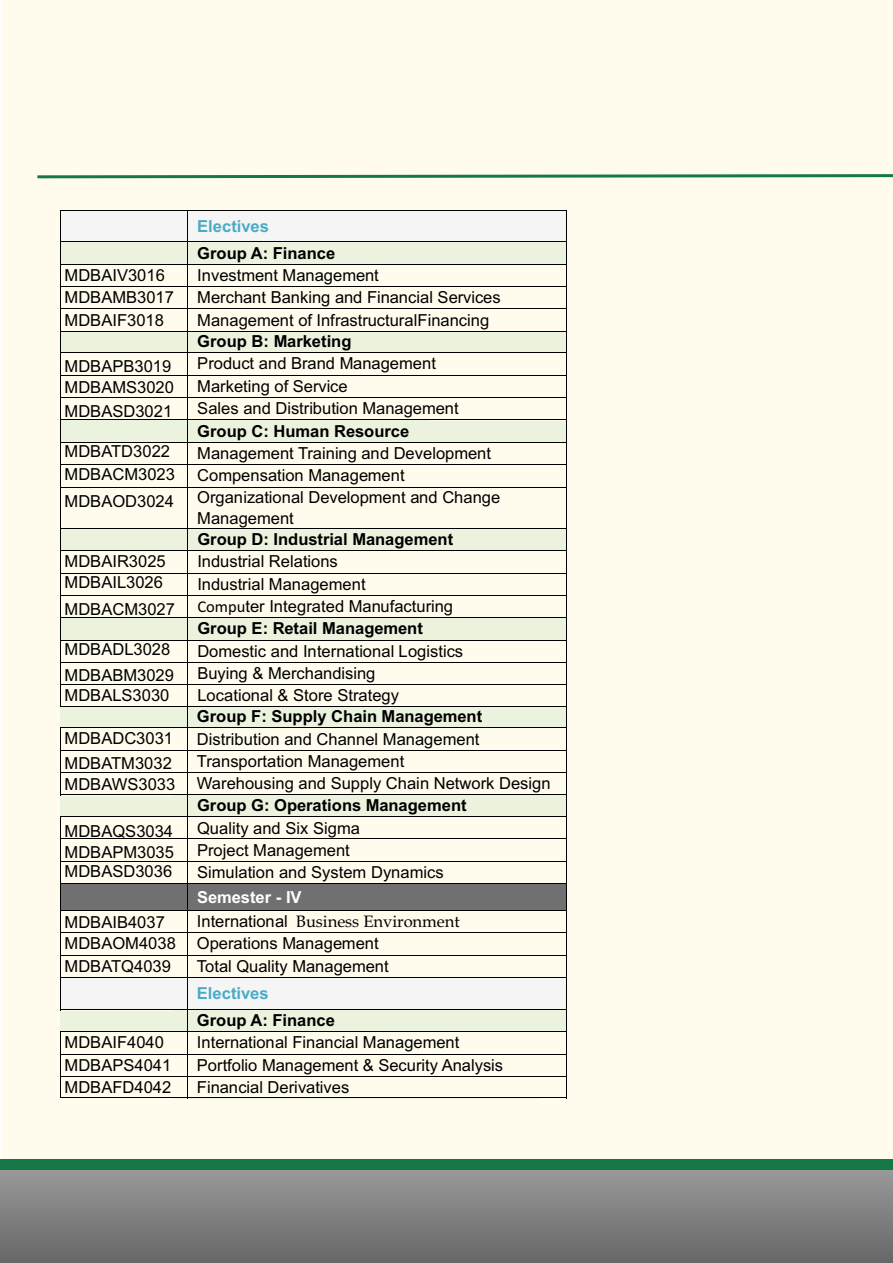
<style>
.page{position:relative;width:893px;height:1263px;background:#fff}
.page>*{position:absolute;margin:0;border:0;box-sizing:border-box;transform-origin:0 0}
.t1{font:16.5px/22.4px "Arial";color:#000}
.t2{font:700 16.5px "Arial";color:#000}
.t3{font:16.5px "Book Antiqua";color:#000}
.t4{font:700 16.5px "Arial";color:#4aabc7}
.t5{font:700 16.5px "Arial";color:#fff}
.s1{font-family:"Calibri"}
.s2{font-family:"Arial"}
</style>
<div class="page">
<div style="left:1px;top:0;width:892px;height:1162px;background:#fffced"></div>
<svg style="left:37px;top:174px;width:856px;height:5px"></svg>
<div style="left:0;top:1169px;width:893px;height:94px;background:linear-gradient(to bottom,#999,#676767)"></div>
<div style="left:0;top:1159px;width:893px;height:11px;background:#177847"></div>
<div style="left:61px;top:332px;width:505px;height:21px;background:#ebf2de"></div>
<hr style="left:61px;top:420px;width:367px;height:1px;background:#ebf2de">
<div style="left:61px;top:421px;width:505px;height:21px;background:#ebf2de"></div>
<div style="left:61px;top:211px;width:505px;height:31px;background:#f5f5f5"></div>
<div style="left:61px;top:242px;width:505px;height:22px;background:#ebf2de"></div>
<hr style="left:61px;top:549px;width:368px;height:1px;background:#ebf2de">
<div style="left:61px;top:529px;width:505px;height:20px;background:#ebf2de"></div>
<div style="left:61px;top:618px;width:505px;height:22px;background:#ebf2de"></div>
<hr style="left:60px;top:426px;width:1px;height:38px;background:#000">
<hr style="left:60px;top:506px;width:1px;height:38px;background:#000">
<hr style="left:60px;top:585px;width:1px;height:39px;background:#000">
<hr style="left:60px;top:666px;width:1px;height:38px;background:#000">
<hr style="left:60px;top:268px;width:1px;height:39px;background:#000">
<hr style="left:60px;top:348px;width:1px;height:39px;background:#000">
<hr style="left:60px;top:779px;width:1px;height:39px;background:#000">
<hr style="left:60px;top:899px;width:1px;height:38px;background:#000">
<hr style="left:60px;top:466px;width:1px;height:38px;background:#000">
<hr style="left:60px;top:546px;width:1px;height:38px;background:#000">
<hr style="left:60px;top:625px;width:1px;height:39px;background:#000">
<hr style="left:60px;top:705px;width:1px;height:74px;background:#000">
<hr style="left:60px;top:211px;width:1px;height:56px;background:#000">
<hr style="left:60px;top:308px;width:1px;height:39px;background:#000">
<hr style="left:60px;top:388px;width:1px;height:39px;background:#000">
<hr style="left:60px;top:819px;width:1px;height:39px;background:#000">
<hr style="left:60px;top:859px;width:1px;height:39px;background:#000">
<hr style="left:60px;top:939px;width:1px;height:39px;background:#000">
<hr style="left:60px;top:979px;width:1px;height:39px;background:#000">
<hr style="left:60px;top:1019px;width:1px;height:38px;background:#000">
<hr style="left:60px;top:1059px;width:1px;height:38px;background:#000">
<hr style="left:566px;top:487px;width:1px;height:41px;background:#000">
<hr style="left:566px;top:211px;width:1px;height:31px;background:#000">
<svg style="left:566px;top:242px;width:1px;height:245px"></svg>
<hr style="left:61px;top:353px;width:505px;height:1px;background:#000">
<hr style="left:61px;top:375px;width:505px;height:1px;background:#000">
<hr style="left:61px;top:397px;width:505px;height:1px;background:#000">
<hr style="left:61px;top:419px;width:505px;height:1px;background:#000">
<hr style="left:61px;top:442px;width:505px;height:1px;background:#000">
<hr style="left:61px;top:464px;width:505px;height:1px;background:#000">
<hr style="left:61px;top:487px;width:506px;height:1px;background:#000">
<hr style="left:61px;top:210px;width:505px;height:1px;background:#000">
<hr style="left:61px;top:242px;width:505px;height:1px;background:#000">
<hr style="left:61px;top:264px;width:505px;height:1px;background:#000">
<hr style="left:61px;top:286px;width:505px;height:1px;background:#000">
<hr style="left:61px;top:309px;width:505px;height:1px;background:#000">
<hr style="left:61px;top:331px;width:506px;height:1px;background:#000">
<hr style="left:61px;top:550px;width:505px;height:1px;background:#000">
<hr style="left:61px;top:573px;width:505px;height:1px;background:#000">
<hr style="left:61px;top:595px;width:505px;height:1px;background:#000">
<hr style="left:61px;top:617px;width:505px;height:1px;background:#000">
<hr style="left:61px;top:640px;width:505px;height:1px;background:#000">
<hr style="left:61px;top:662px;width:505px;height:1px;background:#000">
<hr style="left:61px;top:684px;width:505px;height:1px;background:#000">
<hr style="left:61px;top:528px;width:505px;height:1px;background:#000">
<hr style="left:174px;top:815px;width:392px;height:1px;background:#ebf2de">
<div style="left:60px;top:795px;width:506px;height:20px;background:#ebf2de"></div>
<hr style="left:60px;top:794px;width:507px;height:1px;background:#000">
<hr style="left:60px;top:816px;width:507px;height:1px;background:#000">
<hr style="left:60px;top:838px;width:507px;height:1px;background:#000">
<hr style="left:60px;top:861px;width:507px;height:1px;background:#000">
<hr style="left:60px;top:883px;width:507px;height:1px;background:#000">
<div style="left:61px;top:707px;width:505px;height:20px;background:#ebf2de"></div>
<hr style="left:60px;top:727px;width:507px;height:1px;background:#000">
<hr style="left:60px;top:750px;width:507px;height:1px;background:#000">
<hr style="left:60px;top:772px;width:507px;height:1px;background:#000">
<hr style="left:61px;top:706px;width:506px;height:1px;background:#000">
<hr style="left:174px;top:1098px;width:368px;height:1px;background:#ebf2de">
<div style="left:61px;top:884px;width:505px;height:26px;background:#707070"></div>
<hr style="left:61px;top:910px;width:506px;height:1px;background:#000">
<hr style="left:61px;top:932px;width:506px;height:1px;background:#000">
<hr style="left:61px;top:955px;width:506px;height:1px;background:#000">
<hr style="left:61px;top:977px;width:506px;height:1px;background:#000">
<svg style="left:566px;top:528px;width:1px;height:449px"></svg>
<div style="left:61px;top:978px;width:505px;height:31px;background:#f5f5f5"></div>
<hr style="left:566px;top:978px;width:1px;height:31px;background:#000">
<hr style="left:174px;top:1010px;width:392px;height:1px;background:#ebf2de">
<div style="left:61px;top:1011px;width:505px;height:20px;background:#ebf2de"></div>
<hr style="left:61px;top:1009px;width:506px;height:1px;background:#000">
<hr style="left:61px;top:1031px;width:506px;height:1px;background:#000">
<hr style="left:61px;top:1054px;width:506px;height:1px;background:#000">
<hr style="left:61px;top:1076px;width:506px;height:1px;background:#000">
<hr style="left:187px;top:487px;width:1px;height:41px;background:#000">
<hr style="left:187px;top:211px;width:1px;height:31px;background:#000">
<svg style="left:187px;top:243px;width:1px;height:244px"></svg>
<svg style="left:187px;top:529px;width:1px;height:448px"></svg>
<hr style="left:187px;top:978px;width:1px;height:31px;background:#000">
<svg style="left:187px;top:1010px;width:1px;height:89px"></svg>
<svg style="left:566px;top:1010px;width:1px;height:89px"></svg>
<hr style="left:61px;top:1097px;width:506px;height:1px;background:#000">
<p class="t1" style="left:65px;top:265px;width:111px">MDBAIV3016<br>MDBAMB3017<br>MDBAIF3018</p>
<p class="t1" style="left:65px;top:357px;width:111px;line-height:21.1px">MDBAPB3019<br>MDBAMS3020</p>
<p class="t1" style="left:65px;top:401px;width:109px">MDBASD3021</p>
<p class="t1" style="left:65px;top:442px;width:112px">MDBATD3022<br>MDBACM3023</p>
<p class="t1" style="left:65px;top:491px;width:111px">MDBAOD3024</p>
<p class="t1" style="left:65px;top:553px;width:103px;line-height:20.4px">MDBAIR3025<br>MDBAIL3026</p>
<p class="t1" style="left:65px;top:599px;width:112px">MDBACM3027</p>
<p class="t1" style="left:65px;top:637px;width:111px;line-height:26.2px">MDBADL3028<br>MDBABM3029</p>
<p class="t1" style="left:65px;top:685px;width:106px">MDBALS3030</p>
<p class="t1" style="left:65px;top:727px;width:110px;line-height:24.8px">MDBADC3031<br>MDBATM3032</p>
<p class="t1" style="left:65px;top:775px;width:112px">MDBAWS3033</p>
<p class="t1" style="left:65px;top:823px;width:111px;line-height:20px;text-align:justify">MDBAQS3034<br>MDBAPM3035<br>MDBASD3036</p>
<p class="t1" style="left:65px;top:912px;width:113px">MDBAIB4037<br>MDBAOM4038<br>MDBATQ4039</p>
<p class="t1" style="left:65px;top:1033px;width:108px">MDBAIF4040<br>MDBAPS4041<br>MDBAFD4042</p>
<p class="t4" style="left:197px;top:220px;width:73px">Electives</p>
<p class="t1" style="left:197px;top:265px;width:305px">Investment Management<br>Merchant Banking and Financial Services</p>
<p class="t2" style="left:197px;top:247px;width:139px">Group A: Finance</p>
<p class="t1" style="left:197px;top:310px;width:294px">Management of InfrastructuralFinancing</p>
<p class="t2" style="left:197px;top:335px;width:156px">Group B: Marketing</p>
<p class="t1" style="left:197px;top:354px;width:263px">Product and Brand Management<br>Marketing of Service<br>Sales and Distribution Management</p>
<p class="t1" style="left:197px;top:444px;width:304px;line-height:21.6px">Management Training and Development<br>Compensation Management<br>Organizational Development and Change<br>Management</p>
<p class="t2" style="left:197px;top:425px;width:213px">Group C: Human Resource</p>
<p class="t2" style="left:197px;top:533px;width:257px">Group D: Industrial Management</p>
<p class="t1" style="left:197px;top:552px;width:170px">Industrial Relations<br>Industrial Management</p>
<p class="t1" style="left:197px;top:596px;width:257px"><span class="s1">Compu</span>ter Integrated Manufacturing</p>
<p class="t2" style="left:197px;top:622px;width:227px">Group E: Retail Management</p>
<p class="t1" style="left:197px;top:641px;width:267px">Domestic and International Logistics<br>Buying &amp; Merchandising<br>Locational &amp; Store Strategy</p>
<p class="t2" style="left:197px;top:710px;width:287px">Group F: Supply Chain Management</p>
<p class="t1" style="left:197px;top:729px;width:355px">Distribution and Channel Management<br>Transportation Management<br>Warehousing and Supply Chain Network Design</p>
<p class="t2" style="left:197px;top:799px;width:271px">Group G: Operations Management</p>
<p class="t1" style="left:197px;top:818px;width:248px">Quality and Six Sigma<br>Project Management<br>Simulation and System Dynamics</p>
<p class="t5" style="left:197px;top:891px;width:106px">Semester - IV</p>
<p class="t3" style="left:197px;top:915px;width:264px"><span class="s2">International</span> Business Environment</p>
<p class="t1" style="left:197px;top:934px;width:193px">Operations Management<br>Total Quality Management</p>
<p class="t4" style="left:197px;top:987px;width:73px">Electives</p>
<p class="t2" style="left:197px;top:1014px;width:139px">Group A: Finance</p>
<p class="t1" style="left:197px;top:1033px;width:308px">International Financial Management<br>Portfolio Management &amp; Security Analysis<br>Financial Derivatives</p>
</div>
